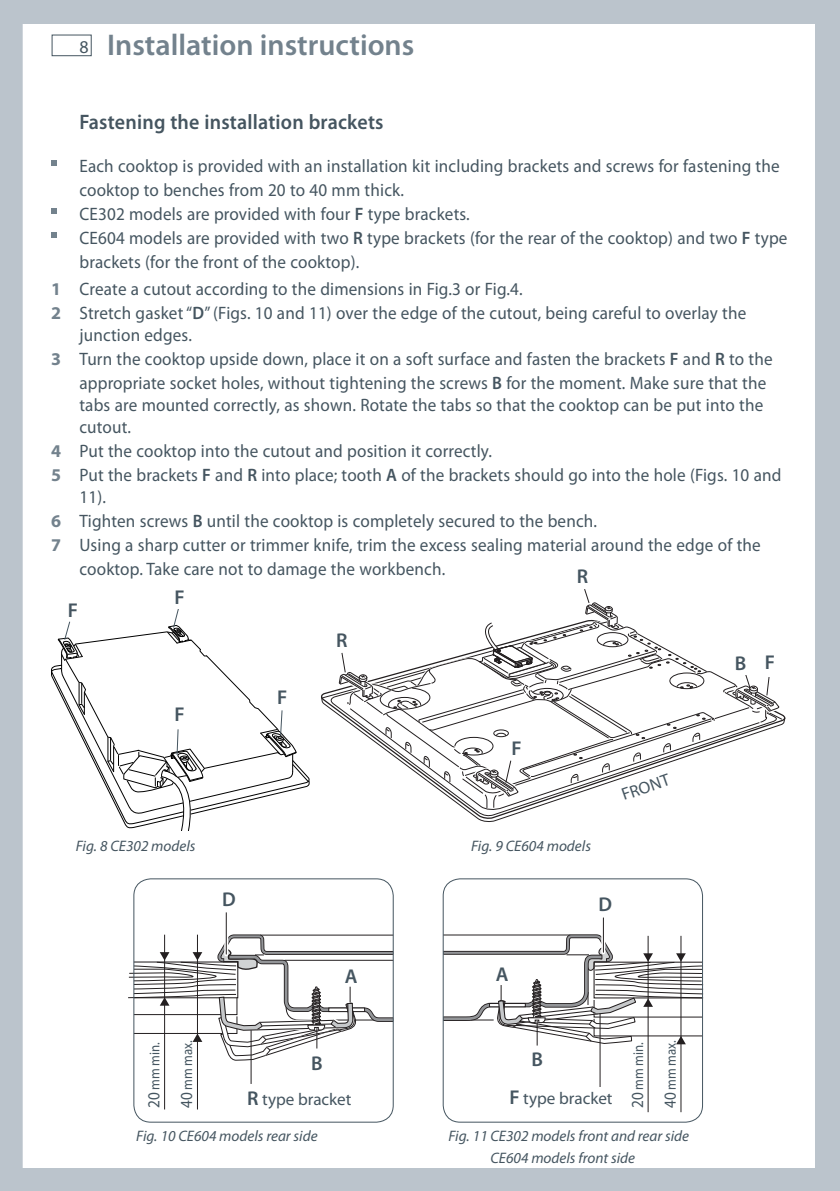
<style>
.page{position:relative;width:840px;height:1191px;background:#fff}
.page>*{position:absolute;margin:0;border:0;box-sizing:border-box;transform-origin:0 0}
.t1{font:600 30px "Myriad Pro";color:#73828d}
.t2{font:600 21px "Myriad Pro";letter-spacing:.01em;color:#455560;scale:.95 1}
.t3{font:600 20px "Myriad Pro";color:#455560}
.t4{font:18px/24px "Myriad Pro";letter-spacing:.01em;color:#455560;scale:.95 1}
.t5{font:17.2px "Myriad Pro";color:#455560}
.t6{font:17px "Myriad Pro";color:#455560}
.t7{font:16.8px "Myriad Pro";color:#455560;scale:.9 1}
.t8{font:italic 15.2px/22px "Myriad Pro";color:#455560}
.t9{font:14.4px "Myriad Pro";color:#455560;scale:.9 1}
.s1{font-weight:400;font-size:18px;color:#455560}
.s2{font-weight:600}
.s3{font-weight:700;color:#73828d}
.s4{font-size:16.8px}
.s5{font-weight:600;font-size:20px}
.s6{font-size:14.4px}
</style>
<div class="page">
<div style="left:52px;top:35px;width:40px;height:21px;border:1px solid #455560"></div>
<div style="left:0;top:0;width:839px;height:23px;background:#bbc4cc"></div>
<div style="left:0;top:1168px;width:839px;height:23px;background:#bbc4cc"></div>
<div style="left:0;top:0;width:23px;height:1191px;background:#bbc4cc"></div>
<div style="left:815px;top:0;width:24px;height:1191px;background:#bbc4cc"></div>
<svg style="left:51px;top:160px;width:6px;height:6px"></svg>
<svg style="left:51px;top:208px;width:6px;height:6px"></svg>
<svg style="left:51px;top:232px;width:6px;height:6px"></svg>
<svg style="left:51px;top:609px;width:258px;height:222px"></svg>
<div style="left:62px;top:599px;width:22px;height:22px;background:#fff"></div>
<hr style="left:164px;top:934px;width:1px;height:175px;background:#231f20">
<hr style="left:197px;top:934px;width:1px;height:175px;background:#231f20">
<svg style="left:225px;top:912px;width:1px;height:21px"></svg>
<hr style="left:226px;top:912px;width:1px;height:42px;background:#231f20">
<svg style="left:128px;top:933px;width:265px;height:164px"></svg>
<hr style="left:647px;top:935px;width:1px;height:177px;background:#231f20">
<hr style="left:680px;top:935px;width:1px;height:177px;background:#231f20">
<div style="left:442px;top:878px;width:260px;height:244px;border:1px solid #455560;border-radius:17px"></div>
<hr style="left:599px;top:1013px;width:1px;height:78px;background:#231f20">
<svg style="left:603px;top:917px;width:1px;height:16px"></svg>
<hr style="left:602px;top:918px;width:1px;height:34px;background:#231f20">
<div style="left:504px;top:1087px;width:113px;height:26px;background:#fff"></div>
<svg style="left:443px;top:933px;width:260px;height:112px"></svg>
<div style="left:169px;top:704px;width:21px;height:21px;background:#fff"></div>
<div style="left:271px;top:687px;width:22px;height:21px;background:#fff"></div>
<svg style="left:327px;top:689px;width:198px;height:128px"></svg>
<svg style="left:349px;top:808px;width:185px;height:3px"></svg>
<svg style="left:337px;top:589px;width:443px;height:219px"></svg>
<div style="left:729px;top:653px;width:21px;height:22px;background:#fff"></div>
<h1 class="t1" style="left:79px;top:34px;width:336px"><span class="s1">8</span> Installation instructions</h1>
<p class="t2" style="left:79px;top:114px;width:321px">Fastening the installation brackets</p>
<p class="t4" style="left:79px;top:156px;width:746px">Each cooktop is provided with an installation kit including brackets and screws for fastening the cooktop to benches from 20 to 40 mm thick.<br>CE302 models are provided with four <span class="s2">F</span> type brackets.<br>CE604 models are provided with two <span class="s2">R</span> type brackets (for the rear of the cooktop) and two <span class="s2">F</span> type brackets (for the front of the cooktop).</p>
<p class="t4" style="left:51px;top:279px;width:733px"><span class="s3">1</span> Create a cutout according to the dimensions in Fig.3 or Fig.4.<br><span class="s3">2</span> Stretch gasket “<span class="s2">D</span>” (Figs. 10 and 11) over the edge of the cutout, being careful to overlay the</p>
<p class="t4" style="left:79px;top:325px;width:120px">junction edges.</p>
<p class="t4" style="left:51px;top:349px;width:760px"><span class="s3">3</span> Turn the cooktop upside down, place it on a soft surface and fasten the brackets <span class="s2">F</span> and <span class="s2">R</span> to the</p>
<p class="t4" style="left:79px;top:373px;width:724px">appropriate socket holes, without tightening the screws <span class="s2">B</span> for the moment. Make sure that the</p>
<p class="t4" style="left:79px;top:396px;width:720px;line-height:22px">tabs are mounted correctly, as shown. Rotate the tabs so that the cooktop can be put into the cutout.</p>
<p class="t4" style="left:51px;top:441px;width:769px"><span class="s3">4</span> Put the cooktop into the cutout and position it correctly.<br><span class="s3">5</span> Put the brackets <span class="s2">F</span> and <span class="s2">R</span> into place; tooth <span class="s2">A</span> of the brackets should go into the hole (Figs. 10 and</p>
<p class="t4" style="left:79px;top:487px;width:29px">11).</p>
<p class="t4" style="left:51px;top:511px;width:576px"><span class="s3">6</span> Tighten screws <span class="s2">B</span> until the cooktop is completely secured to the bench.</p>
<p class="t4" style="left:51px;top:535px;width:748px"><span class="s3">7</span> Using a sharp cutter or trimmer knife, trim the excess sealing material around the edge of the</p>
<p class="t4" style="left:79px;top:559px;width:386px">cooktop. Take care not to damage the workbench.</p>
<p class="t3" style="left:68px;top:602px;width:12px">F</p>
<p class="t3" style="left:576px;top:568px;width:13px">R</p>
<p class="t3" style="left:174px;top:589px;width:12px">F</p>
<p class="t3" style="left:174px;top:706px;width:12px">F</p>
<p class="t3" style="left:277px;top:689px;width:12px">F</p>
<p class="t3" style="left:336px;top:632px;width:13px">R</p>
<p class="t8" style="left:76px;top:836px;width:121px">Fig. 8 CE302 models</p>
<p class="t9" style="left:149px;top:1108px;width:75px;rotate:-90deg"><span class="s4">20</span> mm min.</p>
<p class="t9" style="left:182px;top:1108px;width:77px;rotate:-90deg"><span class="s4">40</span> mm max.</p>
<p class="t3" style="left:222px;top:892px;width:15px">D</p>
<p class="t3" style="left:344px;top:968px;width:14px">A</p>
<p class="t3" style="left:311px;top:1055px;width:13px">B</p>
<p class="t5" style="left:247px;top:1093px;width:106px"><span class="s5">R</span> type bracket</p>
<p class="t3" style="left:511px;top:740px;width:12px">F</p>
<p class="t8" style="left:471px;top:836px;width:121px">Fig. 9 CE604 models</p>
<p class="t6" style="left:619px;top:789px;width:51px;rotate:-19deg">FRONT</p>
<p class="t3" style="left:598px;top:897px;width:15px">D</p>
<p class="t3" style="left:495px;top:966px;width:14px">A</p>
<p class="t3" style="left:531px;top:1051px;width:13px">B</p>
<p class="t9" style="left:665px;top:1065px;width:30px;rotate:-90deg">max.</p>
<p class="t9" style="left:632px;top:1108px;width:75px;rotate:-90deg"><span class="s4">20</span> mm min.</p>
<p class="t7" style="left:663px;top:1108px;width:46px;rotate:-90deg">40 <span class="s6">mm</span></p>
<p class="t5" style="left:509px;top:1092px;width:105px"><span class="s5">F</span> type bracket</p>
<p class="t8" style="left:136px;top:1126px;width:183px">Fig. 10 CE604 models rear side</p>
<p class="t8" style="left:490px;top:1126px;width:200px;text-indent:-42px">Fig. 11 CE302 models front and rear side<br>CE604 models front side</p>
<p class="t3" style="left:734px;top:656px;width:13px">B</p>
<p class="t3" style="left:764px;top:654px;width:12px">F</p>
</div>
